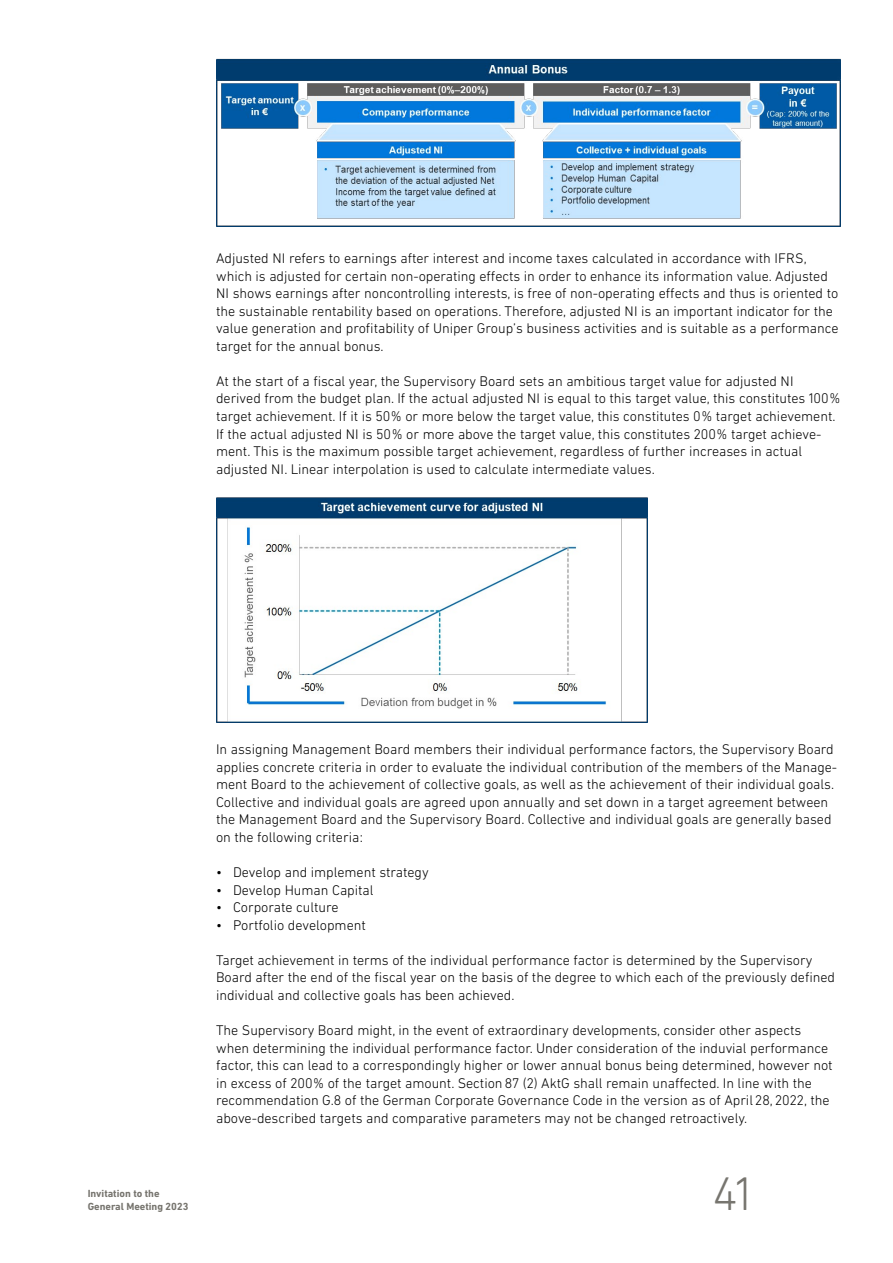
<style>
.page{position:relative;width:893px;height:1263px;background:#fff}
.page>*{position:absolute;margin:0;border:0;box-sizing:border-box;transform-origin:0 0}
.t1{font:300 48px "DIN Next LT Pro";color:#77756f}
.p_ohne_Abstand{font:300 14.25px/17.5px "DIN Next LT Pro";letter-spacing:-.005em;color:#000}
.t2{font:700 10.5px/13.2px "DIN Next LT Pro";letter-spacing:-.005em;color:#77756f}
.s1{font-size:14.1px}
</style>
<div class="page">
<img style="left:216px;top:58px;width:624px;height:169px">
<img style="left:216px;top:497px;width:432px;height:226px">
<p class="p_ohne_Abstand" style="left:216px;top:249px;width:624px">Adjusted <span class="s1">NI</span> refers to earnings after interest and income taxes calculated in accordance with <span class="s1">IFRS</span>, which is adjusted for certain non-operating effects in order to enhance its information value. Adjusted <span class="s1">NI</span> shows earnings after noncontrolling interests, is free of non-operating effects and thus is oriented to the sustainable rentability based on operations. Therefore, adjusted <span class="s1">NI</span> is an important indicator for the value generation and profitability of Uniper Group’s business activities and is suitable as a performance target for the annual bonus.</p>
<p class="p_ohne_Abstand" style="left:216px;top:372px;width:626px">At the start of a fiscal year, the Supervisory Board sets an ambitious target value for adjusted <span class="s1">NI </span>derived from the budget plan. If the actual adjusted <span class="s1">NI</span> is equal to this target value, this constitutes 100% target achievement. If it is 50% or more below the target value, this constitutes 0% target achievement.<br>If the actual adjusted <span class="s1">NI</span> is 50% or more above the target value, this constitutes 200% target achieve&shy;ment. This is the maximum possible target achievement, regardless of further increases in actual adjusted <span class="s1">NI</span>. Linear interpolation is used to calculate intermediate values.</p>
<p class="t2" style="left:88px;top:1187px;width:102px">Invitation to the<br>General Meeting 2023</p>
<p class="p_ohne_Abstand" style="left:216px;top:740px;width:623px">In assigning Management Board members their individual performance factors, the Supervisory Board applies concrete criteria in order to evaluate the individual contribution of the members of the Manage&shy;ment Board to the achievement of collective goals, as well as the achievement of their individual goals.<br>Collective and individual goals are agreed upon annually and set down in a target agreement between the Management Board and the Supervisory Board. Collective and individual goals are generally based on the following criteria:</p>
<p class="p_ohne_Abstand" style="left:216px;top:863px;width:214px">• Develop and implement strategy</p>
<p class="p_ohne_Abstand" style="left:216px;top:881px;width:159px">• Develop Human Capital</p>
<p class="p_ohne_Abstand" style="left:216px;top:898px;width:124px">• Corporate culture</p>
<p class="p_ohne_Abstand" style="left:216px;top:916px;width:151px">• Portfolio development</p>
<p class="p_ohne_Abstand" style="left:216px;top:951px;width:620px">Target achievement in terms of the individual performance factor is determined by the Supervisory<br>Board after the end of the fiscal year on the basis of the degree to which each of the previously defined individual and collective goals has been achieved.</p>
<p class="p_ohne_Abstand" style="left:216px;top:1021px;width:618px">The Supervisory Board might, in the event of extraordinary developments, consider other aspects when determining the individual performance factor. Under consideration of the induvial performance factor, this can lead to a correspondingly higher or lower annual bonus being determined, however not in excess of 200% of the target amount. Section 87 (2) AktG shall remain unaffected. In line with the recommendation G.8 of the German Corporate Governance Code in the version as of April 28, 2022, the above-described targets and comparative parameters may not be changed retroactively.</p>
<h1 class="t1" style="left:712px;top:1166px;width:46px">41</h1>
</div>
